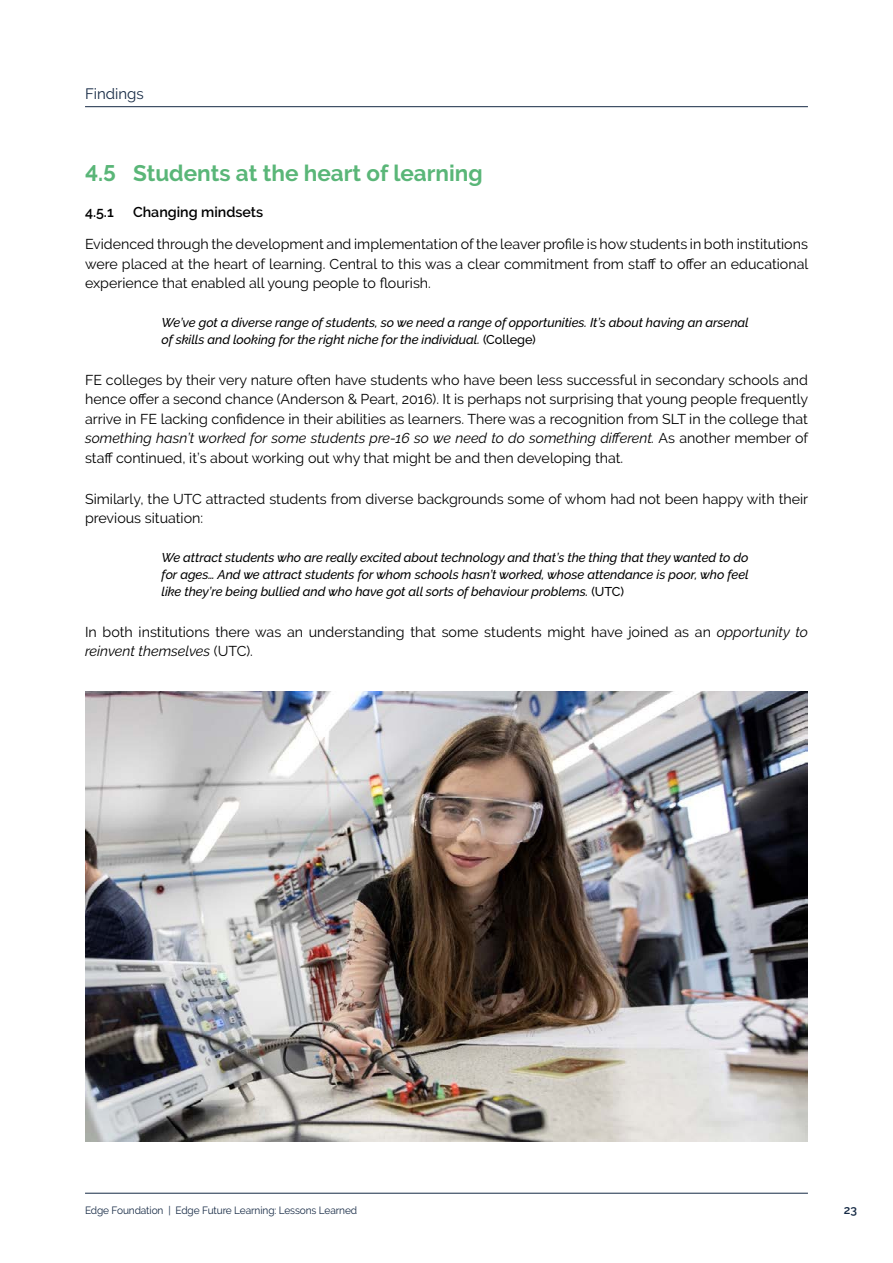
<style>
.page{position:relative;width:893px;height:1263px;background:#fff}
.page>*{position:absolute;margin:0;border:0;box-sizing:border-box;transform-origin:0 0}
.t1{font:700 22.5px "Raleway";color:#5ab678}
.t2{font:15px "Raleway";color:#152944}
.t3{font:14.25px/19.5px "Raleway";color:#000;text-align:justify}
.t4{font:600 14.25px "Raleway";color:#000}
.t5{font:italic 500 12.75px/17.2px "Raleway";letter-spacing:-.005em;color:#000}
.t6{font:600 12px "Raleway";color:#152944}
.t7{font:10.5px "Raleway";letter-spacing:-.01em;color:#152944}
.s1{font-style:normal}
.s2{font-style:italic}
</style>
<div class="page">
<hr style="left:85px;top:106px;width:723px;height:1px;background:#152944">
<hr style="left:85px;top:1193px;width:723px;height:1px;background:#152944">
<img style="left:85px;top:691px;width:723px;height:451px">
<p class="t2" style="left:85px;top:85px;width:60px">Findings</p>
<p class="t1" style="left:85px;top:160px;width:399px">4.5 Students at the heart of learning</p>
<p class="t4" style="left:85px;top:204px;width:30px">4.5.1</p>
<p class="t4" style="left:133px;top:204px;width:132px">Changing mindsets</p>
<p class="t3" style="left:85px;top:235px;width:725px">Evidenced through the development and implementation of the leaver profile is how students in both institutions were placed at the heart of learning. Central to this was a clear commitment from staff to offer an educational experience that enabled all young people to flourish.</p>
<p class="t5" style="left:162px;top:314px;width:589px">We’ve got a diverse range of students, so we need a range of opportunities. It’s about having an arsenal of skills and looking for the right niche for the individual. <span class="s1">(College)</span></p>
<p class="t3" style="left:85px;top:370px;width:725px">FE colleges by their very nature often have students who have been less successful in secondary schools and hence offer a second chance (Anderson &amp; Peart, 2016). It is perhaps not surprising that young people frequently arrive in FE lacking confidence in their abilities as learners. There was a recognition from SLT in the college that <span class="s2">something hasn’t worked for some students pre-16 so we need to do something different.</span> As another member of staff continued, it’s about working out why that might be and then developing that.</p>
<p class="t3" style="left:85px;top:489px;width:725px">Similarly, the UTC attracted students from diverse backgrounds some of whom had not been happy with their previous situation:</p>
<p class="t5" style="left:162px;top:549px;width:589px;text-align:justify">We attract students who are really excited about technology and that’s the thing that they wanted to do for ages… And we attract students for whom schools hasn’t worked, whose attendance is poor, who feel like they’re being bullied and who have got all sorts of behaviour problems. <span class="s1">(UTC)</span></p>
<p class="t3" style="left:85px;top:622px;width:724px">In both institutions there was an understanding that some students might have joined as an <span class="s2">opportunity to reinvent themselves</span> (UTC).</p>
<p class="t7" style="left:85px;top:1204px;width:274px">Edge Foundation | Edge Future Learning: Lessons Learned</p>
<p class="t6" style="left:844px;top:1202px;width:15px">23</p>
</div>
